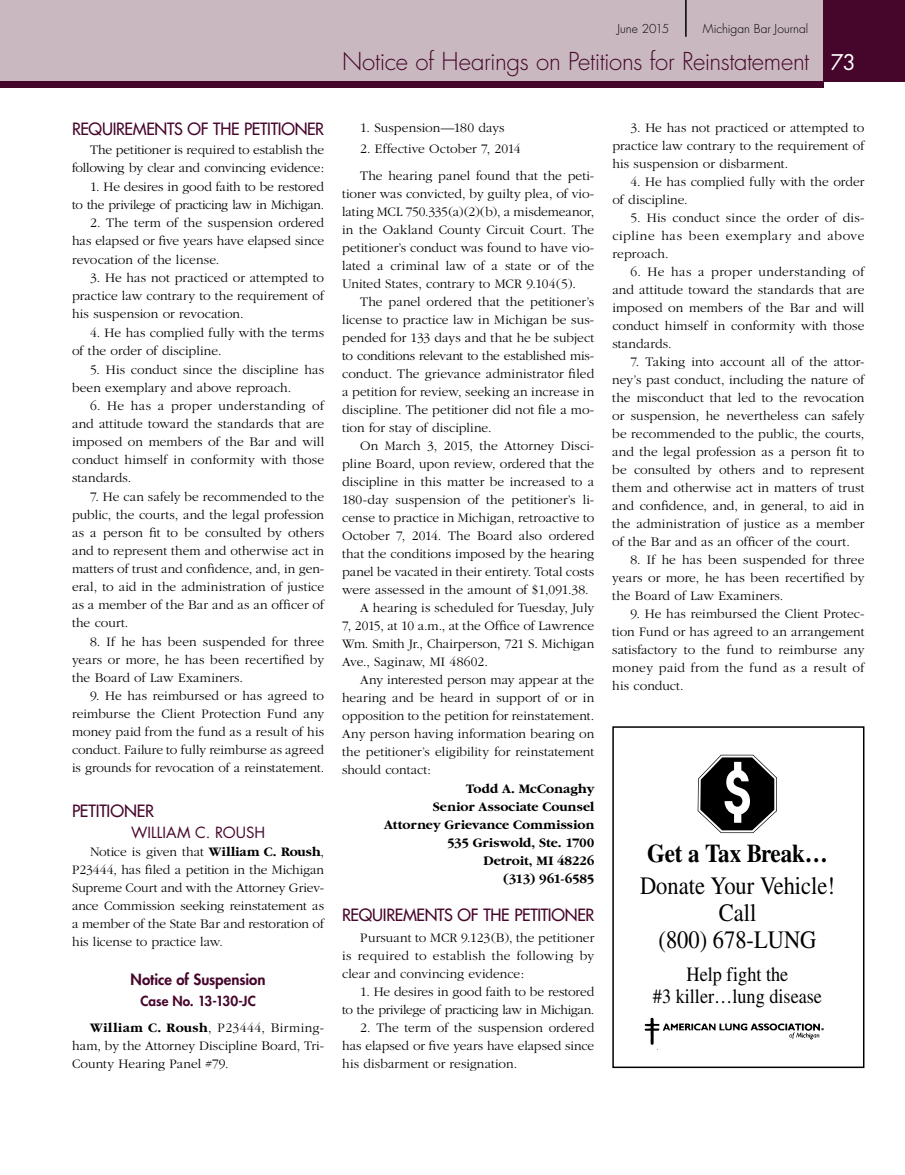
<style>
.page{position:relative;width:905px;height:1175px;background:#fff}
.page>*{position:absolute;margin:0;border:0;box-sizing:border-box;transform-origin:0 0}
.t1{font:600 64.8px "Avant Garde";color:#fff;scale:.9 1}
.t2{font:700 25.65px "Times";letter-spacing:-.005em;color:#000;scale:.9 1}
.t3{font:24.9px/27px "Times";color:#000;text-align:center;scale:.9 1}
.t4{font:300 24px "Futura";letter-spacing:-.02em;color:#46062c}
.t5{font:20.25px/21.6px "Times";color:#000;text-align:center;scale:.9 1}
.t6{font:16.5px "Futura";letter-spacing:-.02em;color:#46062c}
.t7{font:800 15px "Futura";color:#46062c}
.t8{font:15px "Futura";letter-spacing:.005em;color:#46062c}
.t9{font:300 13.5px/18px "Garamond";color:#000;text-align:justify}
.t10{font:700 13.5px/18px "Garamond";letter-spacing:.005em;color:#000;text-align:right}
.t11{font:800 13.5px "Futura";color:#46062c}
.t12{font:300 12px "Futura";color:#000}
.s1{font-weight:400;font-size:21px;color:#fff}
.s2{font-weight:700}
</style>
<div class="page">
<div style="left:0;top:0;width:823px;height:82px;background:#c9b8bf"></div>
<div style="left:0;top:82px;width:823px;height:6px;background:#46062c"></div>
<div style="left:823px;top:0;width:81px;height:82px;background:#46062c"></div>
<hr style="left:685px;top:0;width:1px;height:37px;background:#000">
<div style="left:612px;top:726px;width:252px;height:342px;border:2px solid #000"></div>
<img style="left:644px;top:1017px;width:180px;height:32px">
<svg style="left:697px;top:754px;width:80px;height:79px"></svg>
<p class="t12" style="left:617px;top:21px;width:53px">June 2015</p>
<p class="t12" style="left:702px;top:21px;width:107px">Michigan Bar Journal</p>
<h3 class="t4" style="left:342px;top:46px;width:515px">Notice of Hearings on Petitions for Reinstatement <span class="s1">73</span></h3>
<p class="t6" style="left:72px;top:118px;width:254px">REQUIREMENTS OF THE PETITIONER</p>
<p class="t9" style="left:72px;top:141px;width:254px;text-align:right">The petitioner is required to establish the following by clear and convincing evidence:</p>
<p class="t9" style="left:72px;top:178px;width:254px;text-align:right">1. He desires in good faith to be restored<br>to the privilege of practicing law in Michigan.</p>
<p class="t9" style="left:72px;top:214px;width:254px;text-indent:18px">2. The term of the suspension ordered has elapsed or five years have elapsed since revocation of the license.</p>
<p class="t9" style="left:72px;top:269px;width:254px;text-indent:18px">3. He has not practiced or attempted to practice law contrary to the requirement of his suspension or revocation.</p>
<p class="t9" style="left:72px;top:324px;width:253px;text-indent:18px">4. He has complied fully with the terms of the order of discipline.</p>
<p class="t9" style="left:72px;top:360px;width:253px;text-indent:18px">5. His conduct since the discipline has been exemplary and above reproach.</p>
<p class="t9" style="left:72px;top:397px;width:254px;text-indent:18px">6. He has a proper understanding of and attitude toward the standards that are imposed on members of the Bar and will conduct himself in conformity with those standards.</p>
<p class="t9" style="left:72px;top:488px;width:254px;text-indent:18px">7. He can safely be recommended to the public, the courts, and the legal profession as a person fit to be consulted by others and to represent them and otherwise act in matters of trust and confidence, and, in gen&shy;eral, to aid in the administration of justice as a member of the Bar and as an officer of the court.</p>
<p class="t9" style="left:72px;top:632px;width:254px;text-indent:18px">8. If he has been suspended for three years or more, he has been recertified by the Board of Law Examiners.</p>
<p class="t9" style="left:72px;top:687px;width:254px;text-indent:18px">9. He has reimbursed or has agreed to reimburse the Client Protection Fund any money paid from the fund as a result of his conduct. Failure to fully reimburse as agreed is grounds for revocation of a reinstatement.</p>
<p class="t6" style="left:72px;top:800px;width:84px">PETITIONER</p>
<p class="t8" style="left:131px;top:822px;width:136px">WILLIAM C. ROUSH</p>
<p class="t9" style="left:72px;top:843px;width:254px;text-indent:18px">Notice is given that <span class="s2">William C. Roush</span>, P23444, has filed a petition in the Michigan Supreme Court and with the Attorney Griev&shy;ance Commission seeking reinstatement as a member of the State Bar and restoration of his license to practice law.</p>
<p class="t7" style="left:131px;top:970px;width:136px">Notice of Suspension</p>
<p class="t11" style="left:140px;top:992px;width:117px">Case No. 13-130-JC</p>
<p class="t9" style="left:72px;top:1019px;width:254px;text-indent:18px"><span class="s2">William C. Roush</span>, P23444, Birming&shy;ham, by the Attorney Discipline Board, Tri-County Hearing Panel #79.</p>
<p class="t9" style="left:360px;top:119px;width:146px">1. Suspension—180 days</p>
<p class="t9" style="left:360px;top:135px;width:235px;line-height:27px">2. Effective October 7, 2014<br>The hearing panel found that the peti-</p>
<p class="t9" style="left:342px;top:185px;width:254px">tioner was convicted, by guilty plea, of vio&shy;lating MCL 750.335(a)(2)(b), a misdemeanor, in the Oakland County Circuit Court. The petitioner’s conduct was found to have vio&shy;lated a criminal law of a state or of the United States, contrary to MCR 9.104(5).</p>
<p class="t9" style="left:342px;top:293px;width:254px;text-indent:18px">The panel ordered that the petitioner’s license to practice law in Michigan be sus&shy;pended for 133 days and that he be subject to conditions relevant to the established mis&shy;conduct. The grievance administrator filed a petition for review, seeking an increase in discipline. The petitioner did not file a mo&shy;tion for stay of discipline.</p>
<p class="t9" style="left:360px;top:437px;width:235px">On March 3, 2015, the Attorney Disci-</p>
<p class="t9" style="left:342px;top:455px;width:253px">pline Board, upon review, ordered that the</p>
<p class="t9" style="left:342px;top:473px;width:254px">discipline in this matter be increased to a</p>
<p class="t9" style="left:342px;top:491px;width:254px">180-day suspension of the petitioner’s li-</p>
<p class="t9" style="left:342px;top:509px;width:254px">cense to practice in Michigan, retroactive to</p>
<p class="t9" style="left:342px;top:527px;width:253px">October 7, 2014. The Board also ordered</p>
<p class="t9" style="left:342px;top:545px;width:253px">that the conditions imposed by the hearing</p>
<p class="t9" style="left:342px;top:563px;width:253px">panel be vacated in their entirety. Total costs</p>
<p class="t9" style="left:342px;top:581px;width:248px">were assessed in the amount of $1,091.38.</p>
<p class="t9" style="left:360px;top:599px;width:235px">A hearing is scheduled for Tuesday, July</p>
<p class="t9" style="left:342px;top:617px;width:254px">7, 2015, at 10 a.m., at the Office of Lawrence</p>
<p class="t9" style="left:342px;top:635px;width:254px">Wm. Smith Jr., Chairperson, 721 S. Michigan</p>
<p class="t9" style="left:342px;top:653px;width:147px">Ave., Saginaw, MI 48602.</p>
<p class="t9" style="left:360px;top:670px;width:236px">Any interested person may appear at the</p>
<p class="t9" style="left:342px;top:688px;width:253px">hearing and be heard in support of or in</p>
<p class="t9" style="left:342px;top:706px;width:253px">opposition to the petition for reinstatement.</p>
<p class="t9" style="left:342px;top:724px;width:254px">Any person having information bearing on</p>
<p class="t9" style="left:342px;top:742px;width:254px">the petitioner’s eligibility for reinstatement</p>
<p class="t9" style="left:342px;top:760px;width:90px">should contact:</p>
<p class="t10" style="left:384px;top:780px;width:211px">Todd A. McConaghy<br>Senior Associate Counsel<br>Attorney Grievance Commission<br>535 Griswold, Ste. 1700<br>Detroit, MI 48226<br>(313) 961-6585</p>
<p class="t6" style="left:342px;top:904px;width:254px">REQUIREMENTS OF THE PETITIONER</p>
<p class="t9" style="left:342px;top:929px;width:254px;text-indent:18px">Pursuant to MCR 9.123(B), the petitioner is required to establish the following by clear and convincing evidence:</p>
<p class="t9" style="left:342px;top:983px;width:254px;text-align:right">1. He desires in good faith to be restored<br>to the privilege of practicing law in Michigan.</p>
<p class="t9" style="left:342px;top:1019px;width:254px;text-indent:18px">2. The term of the suspension ordered has elapsed or five years have elapsed since his disbarment or resignation.</p>
<p class="t9" style="left:612px;top:119px;width:254px;text-indent:18px">3. He has not practiced or attempted to practice law contrary to the requirement of his suspension or disbarment.</p>
<p class="t9" style="left:612px;top:173px;width:253px;text-indent:18px">4. He has complied fully with the order of discipline.</p>
<p class="t9" style="left:612px;top:209px;width:254px;text-indent:18px">5. His conduct since the order of dis&shy;cipline has been exemplary and above reproach.</p>
<p class="t9" style="left:612px;top:263px;width:254px;text-indent:18px">6. He has a proper understanding of and attitude toward the standards that are imposed on members of the Bar and will conduct himself in conformity with those standards.</p>
<p class="t9" style="left:612px;top:353px;width:254px;text-indent:18px">7. Taking into account all of the attor&shy;ney’s past conduct, including the nature of the misconduct that led to the revocation or suspension, he nevertheless can safely be recommended to the public, the courts, and the legal profession as a person fit to be consulted by others and to represent them and otherwise act in matters of trust and confidence, and, in general, to aid in the administration of justice as a member of the Bar and as an officer of the court.</p>
<p class="t9" style="left:612px;top:550px;width:254px;text-indent:18px">8. If he has been suspended for three years or more, he has been recertified by the Board of Law Examiners.</p>
<p class="t9" style="left:612px;top:604px;width:254px;text-indent:18px">9. He has reimbursed the Client Protec&shy;tion Fund or has agreed to an arrangement satisfactory to the fund to reimburse any money paid from the fund as a result of his conduct.</p>
<h1 class="t1" style="left:721px;top:751px;width:38px">$</h1>
<h2 class="t2" style="left:647px;top:838px;width:202px">Get a Tax Break…</h2>
<h3 class="t3" style="left:640px;top:872px;width:218px">Donate Your Vehicle!<br>Call<br>(800) 678-LUNG</h3>
<h3 class="t5" style="left:653px;top:963px;width:189px">Help fight the<br>#3 killer…lung disease</h3>
</div>
